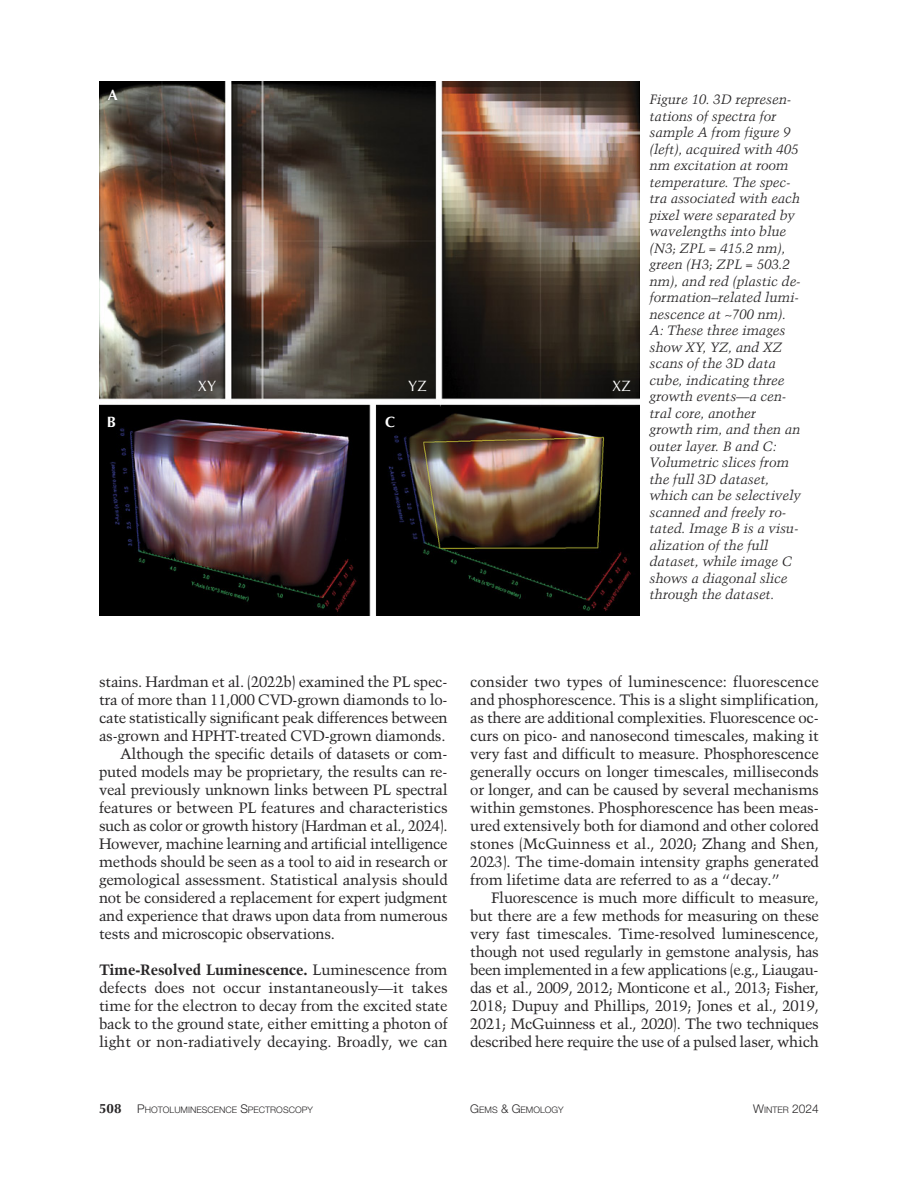
<style>
.page{position:relative;width:918px;height:1188px;background:#fff}
.page>*{position:absolute;margin:0;border:0;box-sizing:border-box;transform-origin:0 0}
.t1{font:15px/18px "Trump Mediaeval LT Std";letter-spacing:-.015em;color:#272526;text-align:justify}
.t2{font:15px "Optima LT Std";color:#fefefe}
.t3{font:700 15px "Optima LT Std";color:#fefefe}
.t4{font:italic 13.5px/16.5px "Trump Mediaeval LT Std";letter-spacing:-.01em;color:#272526}
.t5{font:700 13.5px "Optima LT Std";color:#272526}
.t6{font:300 12px "Helvetica Neue LT Std";color:#272526}
.t7{font:300 9px "Helvetica Neue LT Std";color:#272526}
.s1{font-weight:700}
.s2{font-size:12px}
.s3{font-size:9px}
</style>
<div class="page">
<img style="left:99px;top:81px;width:540px;height:534px">
<img style="left:103px;top:83px;width:20px;height:26px">
<p class="t3" style="left:108px;top:90px;width:12px">A</p>
<p class="t2" style="left:198px;top:377px;width:20px">XY</p>
<p class="t2" style="left:408px;top:377px;width:20px">YZ</p>
<p class="t2" style="left:612px;top:377px;width:20px">XZ</p>
<p class="t3" style="left:107px;top:417px;width:11px">B</p>
<p class="t3" style="left:385px;top:417px;width:12px">C</p>
<p class="t4" style="left:650px;top:92px;width:153px">Figure 10. 3D represen&shy;tations of spectra for sample A from figure 9 (left), acquired with 405 nm excitation at room temperature. The spec&shy;tra associated with each pixel were separated by wavelengths into blue (N3; ZPL = 415.2 nm), green (H3; ZPL = 503.2 nm), and red (plastic de&shy;formation–related lumi&shy;nescence at ~700 nm).<br>A: These three images show XY, YZ, and XZ scans of the 3D data cube, indicating three growth events—a cen&shy;tral core, another growth rim, and then an outer layer. B and C:<br>Volumetric slices from the full 3D dataset, which can be selectively scanned and freely ro&shy;tated. Image B is a visu&shy;alization of the full dataset, while image C shows a diagonal slice through the dataset.</p>
<p class="t1" style="left:99px;top:674px;width:350px">stains. Hardman et al. (2022b) examined the PL spec&shy;tra of more than 11,000 CVD-grown diamonds to lo&shy;cate statistically significant peak differences between as-grown and HPHT-treated CVD-grown diamonds.</p>
<p class="t1" style="left:99px;top:746px;width:350px;text-indent:21px">Although the specific details of datasets or com&shy;puted models may be proprietary, the results can re&shy;veal previously unknown links between PL spectral features or between PL features and characteristics such as color or growth history (Hardman et al., 2024).<br>However, machine learning and artificial intelligence methods should be seen as a tool to aid in research or gemological assessment. Statistical analysis should not be considered a replacement for expert judgment and experience that draws upon data from numerous tests and microscopic observations.</p>
<p class="t1" style="left:99px;top:962px;width:350px"><span class="s1">Time-Resolved Luminescence.</span> Luminescence from defects does not occur instantaneously—it takes time for the electron to decay from the excited state back to the ground state, either emitting a photon of light or non-radiatively decaying. Broadly, we can</p>
<p class="t1" style="left:470px;top:674px;width:350px">consider two types of luminescence: fluorescence and phosphorescence. This is a slight simplification, as there are additional complexities. Fluorescence oc&shy;curs on pico- and nanosecond timescales, making it very fast and difficult to measure. Phosphorescence generally occurs on longer timescales, milliseconds or longer, and can be caused by several mechanisms within gemstones. Phosphorescence has been meas&shy;ured extensively both for diamond and other colored stones (McGuinness et al., 2020; Zhang and Shen, 2023). The time-domain intensity graphs generated from lifetime data are referred to as a “decay.”</p>
<p class="t1" style="left:470px;top:890px;width:350px;text-indent:21px">Fluorescence is much more difficult to measure, but there are a few methods for measuring on these very fast timescales. Time-resolved luminescence, though not used regularly in gemstone analysis, has been implemented in a few applications (e.g., Liaugau&shy;das et al., 2009, 2012; Monticone et al., 2013; Fisher, 2018; Dupuy and Phillips, 2019; Jones et al., 2019, 2021; McGuinness et al., 2020). The two techniques described here require the use of a pulsed laser, which</p>
<p class="t5" style="left:99px;top:1102px;width:24px">508</p>
<p class="t7" style="left:137px;top:1104px;width:177px"><span class="s2">P</span>HOTOLUMINESCENCE <span class="s2">S</span>PECTROSCOPY</p>
<p class="t7" style="left:470px;top:1104px;width:95px"><span class="s2">G</span>EMS <span class="s2">&amp; G</span>EMOLOGY</p>
<p class="t6" style="left:753px;top:1101px;width:67px">W<span class="s3">INTER</span> 2024</p>
</div>
